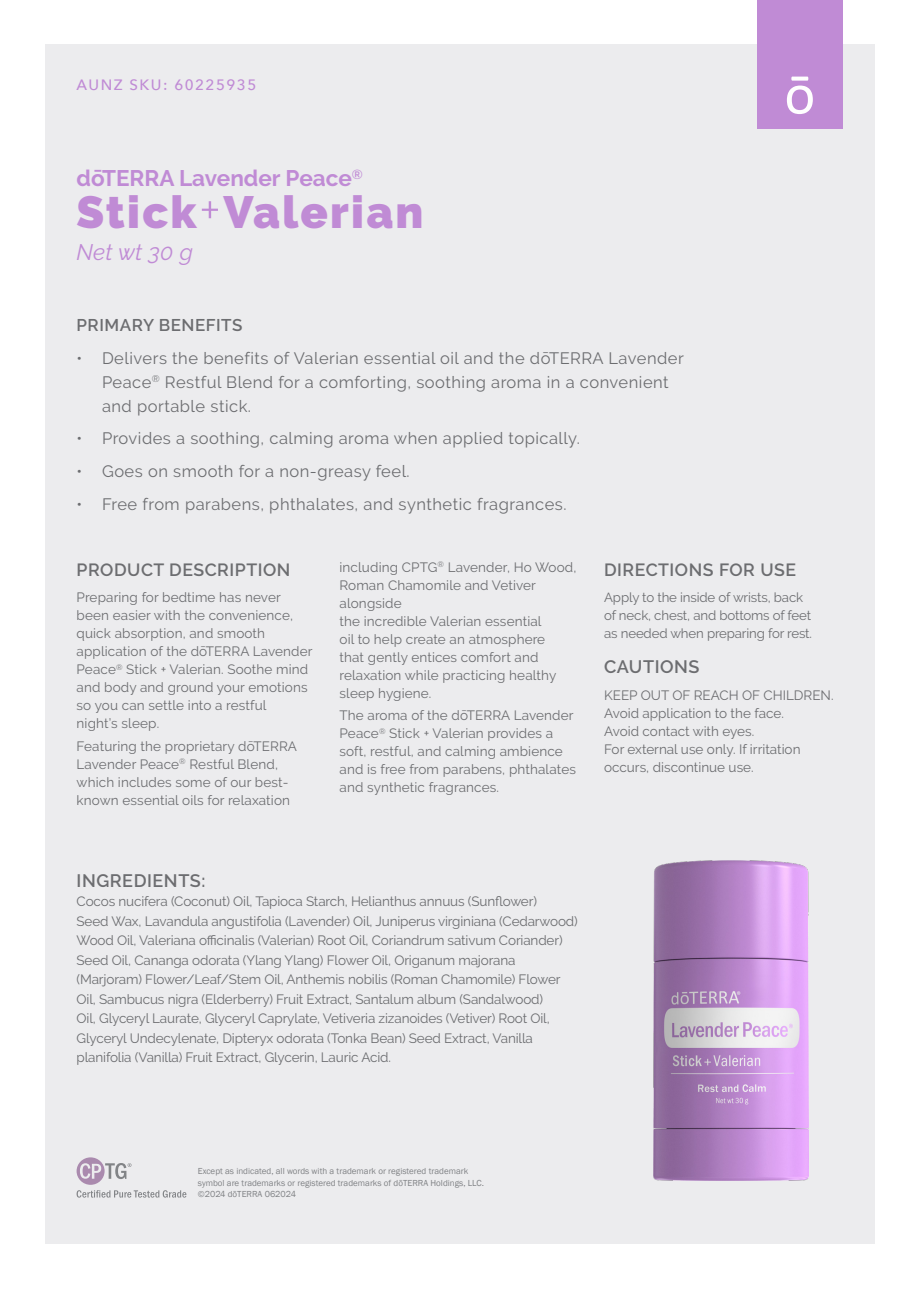
<style>
.page{position:relative;width:919px;height:1289px;background:#fff}
.page>*{position:absolute;margin:0;border:0;box-sizing:border-box;transform-origin:0 0}
.Product_Name{font:900 45px "Raleway";letter-spacing:.05em;color:#c08bd5}
.Product_Name-2{font:700 22.5px "Raleway";color:#c08bd5}
.Botanical_Name{font:italic 22.5px "Raleway";letter-spacing:.005em;color:#c08bd5}
.SUB_HEADER{font:600 18px "Raleway";letter-spacing:.03em;color:#6c6d70}
.description{font:600 18px "Raleway";letter-spacing:.03em;color:#6c6d70}
.SUB_HEADER-2{font:600 17.7px "Raleway";letter-spacing:.03em;color:#6c6d70}
.SUB_HEADER-3{font:600 16.95px "Raleway";letter-spacing:.03em;color:#6c6d70}
.t1{font:16.5px/24px "Raleway";letter-spacing:.03em;color:#6c6d70}
.t2{font:500 15px "Avenir Next";letter-spacing:.1em;color:#c08bd5}
.description-2{font:13.5px/18px "Raleway";color:#6c6d70}
.description-3{font:13.2px/18px "Raleway";letter-spacing:-.01em;color:#6c6d70}
.t3{font:9px/12px "Franklin Gothic";color:#808285}
.s1{font-weight:300;font-size:52.5px}
</style>
<div class="page">
<div style="left:45px;top:45px;width:829px;height:1199px;background:#ececee"></div>
<div style="left:757px;top:0;width:85px;height:129px;background:#c08bd5"></div>
<svg style="left:786px;top:77px;width:26px;height:37px"></svg>
<svg style="left:77px;top:1190px;width:109px;height:7px"></svg>
<svg style="left:77px;top:1157px;width:54px;height:27px"></svg>
<img style="left:653px;top:860px;width:155px;height:320px">
<p class="t2" style="left:77px;top:72px;width:181px">AUNZ SKU: 60225935</p>
<p class="Product_Name-2" style="left:77px;top:166px;width:288px">dōTERRA Lavender Peace<sup>®</sup></p>
<p class="Product_Name" style="left:77px;top:186px;width:348px">Stick<span class="s1">+</span>Valerian</p>
<p class="Botanical_Name" style="left:77px;top:239px;width:118px">Net wt 30 g</p>
<p class="SUB_HEADER-3" style="left:77px;top:316px;width:167px">PRIMARY BENEFITS</p>
<p class="t1" style="left:102px;top:346px;width:583px;text-indent:-25px">• Delivers the benefits of Valerian essential oil and the dōTERRA Lavender<br>Peace<sup>®</sup> Restful Blend for a comforting, soothing aroma in a convenient and portable stick.</p>
<p class="t1" style="left:77px;top:426px;width:505px">• Provides a soothing, calming aroma when applied topically.</p>
<p class="t1" style="left:77px;top:459px;width:334px">• Goes on smooth for a non-greasy feel.</p>
<p class="t1" style="left:77px;top:491px;width:491px">• Free from parabens, phthalates, and synthetic fragrances.</p>
<p class="SUB_HEADER-2" style="left:77px;top:559px;width:215px">PRODUCT DESCRIPTION</p>
<p class="description-2" style="left:77px;top:588px;width:237px">Preparing for bedtime has never been easier with the convenience, quick absorption, and smooth application of the dōTERRA Lavender<br>Peace<sup>®</sup> Stick + Valerian. Soothe mind and body and ground your emotions so you can settle into a restful<br>night’s sleep.</p>
<p class="description-2" style="left:77px;top:737px;width:222px">Featuring the proprietary dōTERRA Lavender Peace<sup>®</sup> Restful Blend, which includes some of our best&shy;known essential oils for relaxation</p>
<p class="description-2" style="left:339px;top:558px;width:238px">including CPTG<sup>®</sup> Lavender, Ho Wood,<br>Roman Chamomile and Vetiver alongside<br>the incredible Valerian essential<br>oil to help create an atmosphere<br>that gently entices comfort and relaxation while practicing healthy sleep hygiene.</p>
<p class="description-2" style="left:339px;top:706px;width:238px">The aroma of the dōTERRA Lavender Peace<sup>®</sup> Stick + Valerian provides a soft, restful, and calming ambience and is free from parabens, phthalates and synthetic fragrances.</p>
<p class="SUB_HEADER-2" style="left:604px;top:559px;width:193px">DIRECTIONS FOR USE</p>
<p class="description-3" style="left:604px;top:588px;width:209px">Apply to the inside of wrists, back of neck, chest, and bottoms of feet as needed when preparing for rest.</p>
<p class="description" style="left:604px;top:656px;width:97px">CAUTIONS</p>
<p class="description-2" style="left:604px;top:686px;width:231px">KEEP OUT OF REACH OF CHILDREN.</p>
<p class="description-2" style="left:604px;top:704px;width:198px">Avoid application to the face.<br>Avoid contact with eyes.<br>For external use only. If irritation occurs, discontinue use.</p>
<p class="SUB_HEADER" style="left:77px;top:870px;width:130px">INGREDIENTS:</p>
<p class="description-2" style="left:77px;top:891px;width:502px;line-height:19.5px">Cocos nucifera (Coconut) Oil, Tapioca Starch, Helianthus annuus (Sunflower)<br>Seed Wax, Lavandula angustifolia (Lavender) Oil, Juniperus virginiana (Cedarwood)<br>Wood Oil, Valeriana officinalis (Valerian) Root Oil, Coriandrum sativum Coriander)<br>Seed Oil, Cananga odorata (Ylang Ylang) Flower Oil, Origanum majorana (Marjoram) Flower/Leaf/Stem Oil, Anthemis nobilis (Roman Chamomile) Flower Oil, Sambucus nigra (Elderberry) Fruit Extract, Santalum album (Sandalwood)</p>
<p class="description-2" style="left:77px;top:1008px;width:474px;line-height:19.5px">Oil, Glyceryl Laurate, Glyceryl Caprylate, Vetiveria zizanoides (Vetiver) Root Oil,<br>Glyceryl Undecylenate, Dipteryx odorata (Tonka Bean) Seed Extract, Vanilla planifolia (Vanilla) Fruit Extract, Glycerin, Lauric Acid.</p>
<p class="t3" style="left:198px;top:1165px;width:287px">Except as indicated, all words with a trademark or registered trademark symbol are trademarks or registered trademarks of dōTERRA Holdings, LLC.</p>
<p class="t3" style="left:198px;top:1187px;width:100px">©2024 dōTERRA 062024</p>
</div>
